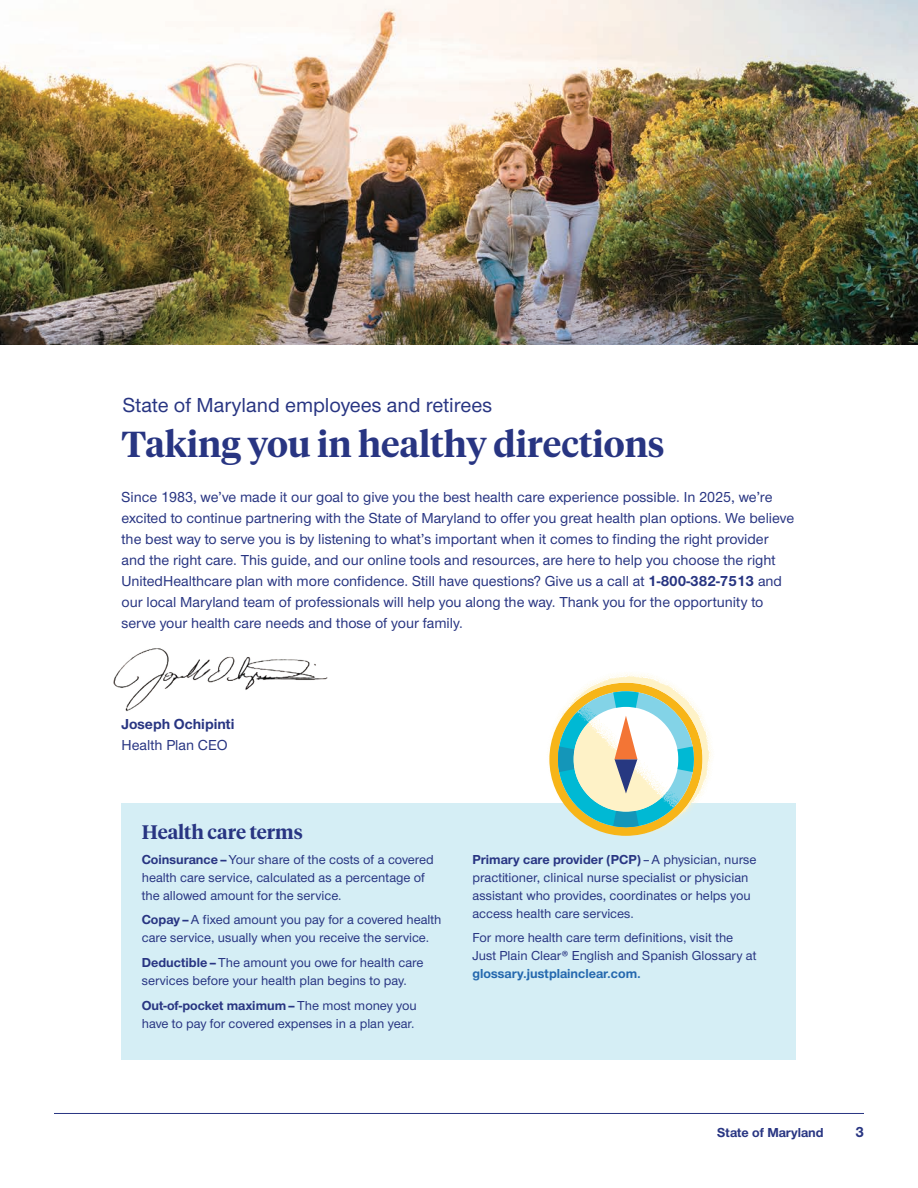
<style>
.page{position:relative;width:918px;height:1188px;background:#fff}
.page>*{position:absolute;margin:0;border:0;box-sizing:border-box;transform-origin:0 0}
.H3{font:600 36px "UHC Serif Headline";color:#283582}
.H5-Sans{font:500 21px "UHC Sans";color:#283582}
.H5{font:600 19.5px "UHC Serif Headline";color:#283582}
.Body{font:500 15px/21px "UHC Sans";color:#283582}
.Body-2{font:700 15px/21px "UHC Sans";color:#283582}
.Body-3{font:500 13.5px/18px "UHC Sans";color:#283582}
.t1{font:700 13.5px "UHC Sans";color:#283582}
.s1{font-weight:700}
.s2{font-weight:500}
.s3{font-weight:700;color:#2468ae}
</style>
<div class="page">
<img style="left:113px;top:648px;width:215px;height:63px">
<div style="left:122px;top:803px;width:674px;height:257px;background:#d5eef5"></div>
<img style="left:0;top:0;width:918px;height:344px">
<svg style="left:548px;top:673px;width:164px;height:163px"></svg>
<hr style="left:54px;top:1113px;width:810px;height:1px;background:#283582">
<p class="H5-Sans" style="left:123px;top:391px;width:371px">State of Maryland employees and retirees</p>
<p class="H3" style="left:122px;top:419px;width:545px">Taking you in healthy directions</p>
<p class="Body" style="left:122px;top:486px;width:674px">Since 1983, we’ve made it our goal to give you the best health care experience possible. In 2025, we’re excited to continue partnering with the State of Maryland to offer you great health plan options. We believe the best way to serve you is by listening to what’s important when it comes to finding the right provider and the right care. This guide, and our online tools and resources, are here to help you choose the right UnitedHealthcare plan with more confidence. Still have questions? Give us a call at <span class="s1">1-800-382-7513</span> and our local Maryland team of professionals will help you along the way. Thank you for the opportunity to serve your health care needs and those of your family.</p>
<p class="Body-2" style="left:122px;top:713px;width:115px">Joseph Ochipinti<br><span class="s2">Health Plan CEO</span></p>
<p class="H5" style="left:142px;top:818px;width:163px">Health care terms</p>
<p class="Body-3" style="left:142px;top:849px;width:294px"><span class="s1">Coinsurance–</span>Your share of the costs of a covered health care service, calculated as a percentage of the allowed amount for the service.</p>
<p class="Body-3" style="left:142px;top:910px;width:301px"><span class="s1">Copay–</span>A fixed amount you pay for a covered health care service, usually when you receive the service.</p>
<p class="Body-3" style="left:142px;top:953px;width:283px"><span class="s1">Deductible–</span>The amount you owe for health care services before your health plan begins to pay.</p>
<p class="Body-3" style="left:142px;top:996px;width:277px"><span class="s1">Out-of-pocket maximum–</span>The most money you have to pay for covered expenses in a plan year.</p>
<p class="Body-3" style="left:472px;top:849px;width:286px"><span class="s1">Primary care provider (PCP)</span>–A physician, nurse practitioner, clinical nurse specialist or physician assistant who provides, coordinates or helps you access health care services.</p>
<p class="Body-3" style="left:472px;top:928px;width:285px">For more health care term definitions, visit the<br>Just Plain Clear® English and Spanish Glossary at <span class="s3">glossary.justplainclear.com.</span></p>
<p class="t1" style="left:717px;top:1123px;width:108px">State of Maryland</p>
<p class="Body-2" style="left:855px;top:1121px;width:10px">3</p>
</div>
